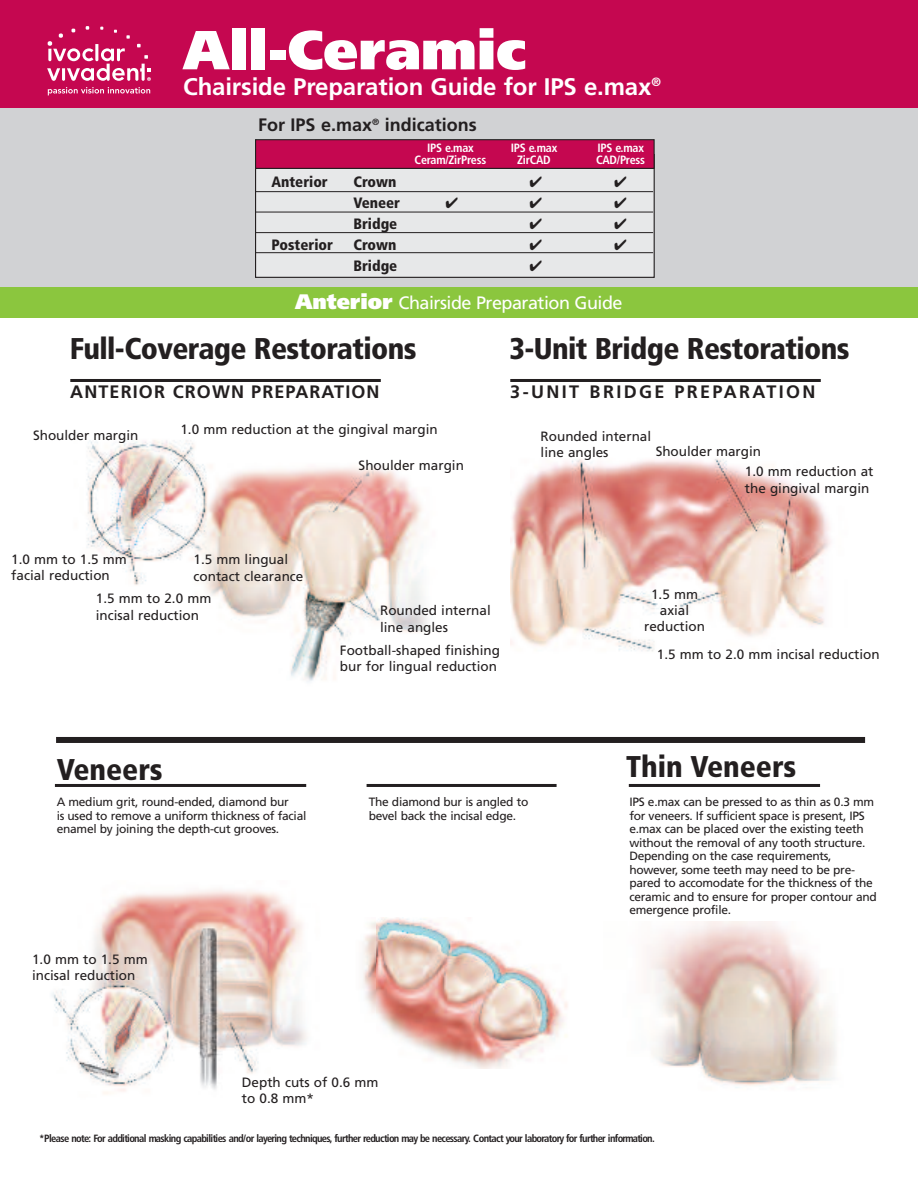
<style>
.page{position:relative;width:918px;height:1188px;background:#fff}
.page>*{position:absolute;margin:0;border:0;box-sizing:border-box;transform-origin:0 0}
.t1{font:900 54.9px "Frutiger";color:#fff}
.t2{font:900 condensed 30px "Frutiger";letter-spacing:-.02em;color:#231f20}
.t3{font:900 condensed 30px "Frutiger";color:#231f20}
.t4{font:700 24px "Frutiger";letter-spacing:-.005em;color:#fff}
.t5{font:18px "Frutiger";letter-spacing:-.03em;color:#fff}
.t6{font:700 18px "Frutiger";letter-spacing:.06em;color:#231f20}
.t7{font:700 18px "Frutiger";letter-spacing:.135em;color:#231f20}
.t8{font:700 18px "Frutiger";color:#231f20}
.t9{font:900 condensed 15px "Frutiger";color:#231f20}
.t10{font:13.5px/16.2px "Frutiger";color:#231f20}
.t11{font:12px/13.5px "Frutiger";letter-spacing:-.02em;color:#231f20}
.t12{font:700 condensed 12px "Frutiger";letter-spacing:-.02em;color:#fff}
.t13{font:700 condensed 10.5px "Frutiger";letter-spacing:-.075em;color:#231f20}
.s1{font-weight:900;font-size:21px}
</style>
<div class="page">
<hr style="left:367px;top:784px;width:190px;height:3px;background:#231f20">
<div style="left:0;top:106px;width:918px;height:181px;background:#d1d2d4"></div>
<div style="left:0;top:0;width:918px;height:108px;background:#c50750"></div>
<div style="left:0;top:287px;width:918px;height:31px;background:#8bc63e"></div>
<hr style="left:70px;top:379px;width:311px;height:3px;background:#231f20">
<hr style="left:55px;top:784px;width:251px;height:3px;background:#231f20">
<hr style="left:629px;top:784px;width:191px;height:3px;background:#231f20">
<hr style="left:510px;top:379px;width:311px;height:3px;background:#231f20">
<div style="left:56px;top:737px;width:809px;height:6px;background:#231f20"></div>
<div style="left:256px;top:155px;width:398px;height:122px;background:#e7e8e9"></div>
<div style="left:255px;top:154px;width:400px;height:124px;border:1px solid #231f20"></div>
<hr style="left:256px;top:191px;width:397px;height:1px;background:#231f20">
<hr style="left:256px;top:212px;width:397px;height:1px;background:#231f20">
<hr style="left:256px;top:232px;width:397px;height:1px;background:#231f20">
<hr style="left:256px;top:252px;width:397px;height:1px;background:#231f20">
<div style="left:256px;top:140px;width:398px;height:28px;background:#c50750"></div>
<div style="left:255px;top:139px;width:400px;height:30px;border:1px solid #231f20"></div>
<svg style="left:47px;top:26px;width:104px;height:55px"></svg>
<svg style="left:48px;top:87px;width:102px;height:8px"></svg>
<img style="left:511px;top:459px;width:320px;height:193px">
<img style="left:86px;top:440px;width:342px;height:242px">
<img style="left:52px;top:889px;width:255px;height:205px">
<img style="left:363px;top:918px;width:205px;height:151px">
<img style="left:649px;top:922px;width:187px;height:166px">
<h1 class="t1" style="left:183px;top:28px;width:345px">All-Ceramic</h1>
<h3 class="t4" style="left:183px;top:77px;width:479px">Chairside Preparation Guide for IPS e.max<sup>®</sup></h3>
<h3 class="t8" style="left:258px;top:118px;width:220px">For IPS e.max<sup>®</sup> indications</h3>
<p class="t9" style="left:271px;top:176px;width:58px">Anterior</p>
<p class="t9" style="left:353px;top:176px;width:45px">Crown</p>
<p class="t9" style="left:353px;top:197px;width:48px">Veneer</p>
<p class="t9" style="left:353px;top:218px;width:45px">Bridge</p>
<p class="t9" style="left:271px;top:239px;width:63px">Posterior</p>
<p class="t9" style="left:353px;top:239px;width:45px">Crown</p>
<p class="t9" style="left:353px;top:260px;width:45px">Bridge</p>
<p class="t12" style="left:427px;top:143px;width:48px">IPS e.max</p>
<p class="t12" style="left:511px;top:143px;width:48px">IPS e.max</p>
<p class="t12" style="left:597px;top:143px;width:48px">IPS e.max</p>
<p class="t12" style="left:415px;top:155px;width:73px">Ceram/ZirPress</p>
<p class="t12" style="left:517px;top:155px;width:35px">ZirCAD</p>
<p class="t12" style="left:596px;top:155px;width:50px">CAD/Press</p>
<h3 class="t5" style="left:295px;top:295px;width:329px"><span class="s1">Anterior</span> Chairside Preparation Guide</h3>
<h2 class="t2" style="left:70px;top:336px;width:348px">Full-Coverage Restorations</h2>
<h2 class="t2" style="left:510px;top:336px;width:341px">3-Unit Bridge Restorations</h2>
<h3 class="t6" style="left:70px;top:385px;width:311px">ANTERIOR CROWN PREPARATION</h3>
<p class="t10" style="left:33px;top:429px;width:107px">Shoulder margin</p>
<p class="t10" style="left:180px;top:422px;width:259px">1.0 mm reduction at the gingival margin</p>
<p class="t10" style="left:359px;top:458px;width:107px">Shoulder margin</p>
<h3 class="t7" style="left:510px;top:385px;width:307px">3-UNIT BRIDGE PREPARATION</h3>
<p class="t10" style="left:541px;top:429px;width:112px">Rounded internal line angles</p>
<p class="t10" style="left:656px;top:444px;width:107px">Shoulder margin</p>
<p class="t10" style="left:745px;top:465px;width:130px">1.0 mm reduction at the gingival margin</p>
<p class="t10" style="left:11px;top:552px;width:117px">1.0 mm to 1.5 mm facial reduction</p>
<p class="t10" style="left:194px;top:553px;width:111px">1.5 mm lingual contact clearance</p>
<p class="t10" style="left:96px;top:592px;width:117px">1.5 mm to 2.0 mm incisal reduction</p>
<p class="t10" style="left:380px;top:604px;width:112px">Rounded internal line angles</p>
<p class="t10" style="left:340px;top:643px;width:162px">Football-shaped finishing bur for lingual reduction</p>
<p class="t10" style="left:644px;top:587px;width:62px;text-align:center">1.5 mm axial reduction</p>
<p class="t10" style="left:657px;top:647px;width:224px">1.5 mm to 2.0 mm incisal reduction</p>
<h2 class="t3" style="left:57px;top:758px;width:107px">Veneers</h2>
<p class="t11" style="left:57px;top:796px;width:251px">A medium grit, round-ended, diamond bur<br>is used to remove a uniform thickness of facial enamel by joining the depth-cut grooves.</p>
<p class="t11" style="left:369px;top:796px;width:161px">The diamond bur is angled to bevel back the incisal edge.</p>
<p class="t10" style="left:32px;top:952px;width:117px">1.0 mm to 1.5 mm incisal reduction</p>
<p class="t10" style="left:242px;top:1075px;width:138px">Depth cuts of 0.6 mm to 0.8 mm*</p>
<h2 class="t3" style="left:626px;top:755px;width:171px">Thin Veneers</h2>
<p class="t11" style="left:629px;top:796px;width:249px">IPS e.max can be pressed to as thin as 0.3 mm for veneers. If sufficient space is present, IPS e.max can be placed over the existing teeth without the removal of any tooth structure.<br>Depending on the case requirements, however, some teeth may need to be pre&shy;pared to accomodate for the thickness of the ceramic and to ensure for proper contour and emergence profile.</p>
<p class="t13" style="left:39px;top:1134px;width:617px">*Please note: For additional masking capabilities and/or layering techniques, further reduction may be necessary. Contact your laboratory for further information.</p>
</div>
